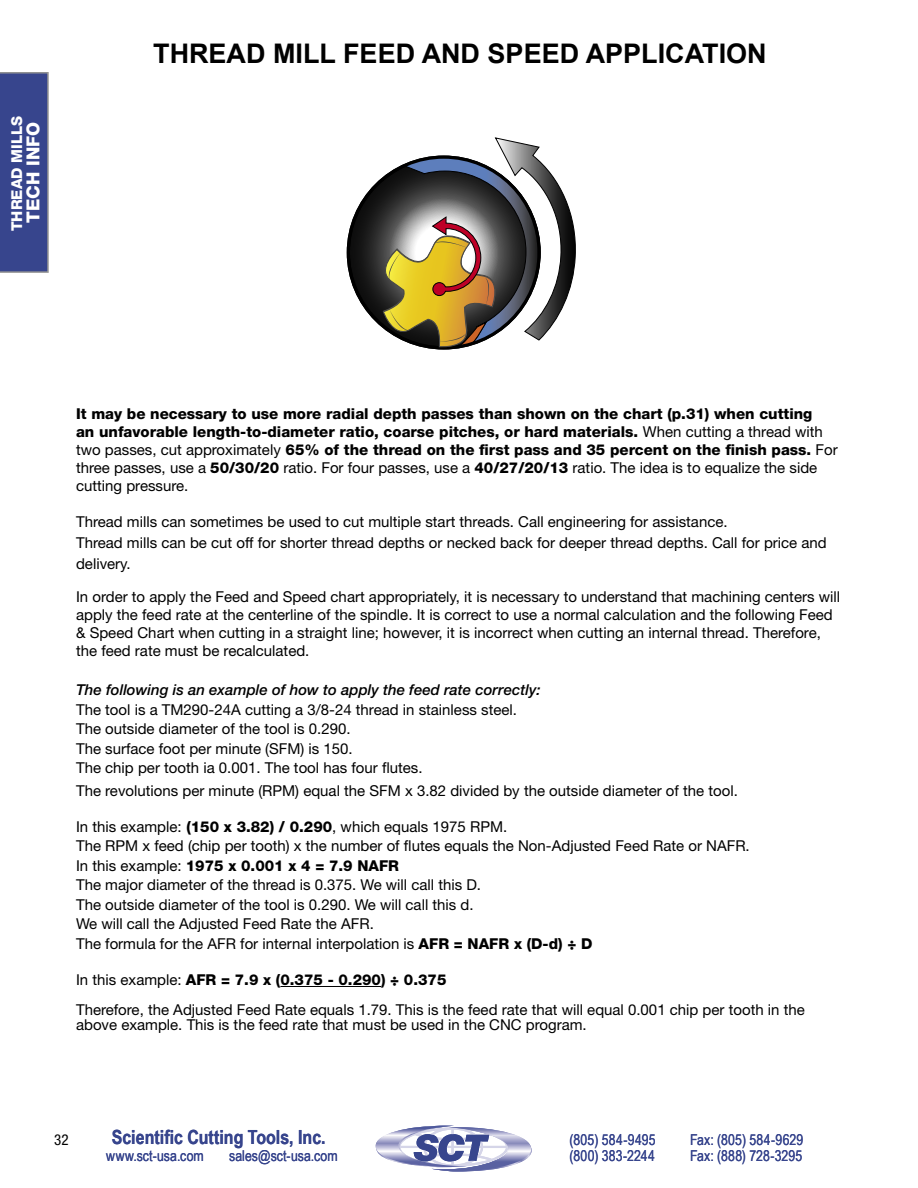
<style>
.page{position:relative;width:918px;height:1188px;background:#fff}
.page>*{position:absolute;margin:0;border:0;box-sizing:border-box;transform-origin:0 0}
.t1{font:700 27px "Arial";color:#000}
.t2{font:700 19.5px "Arial Narrow";color:#37458d}
.t3{font:800 18px "Helvetica Neue LT Std";color:#fff}
.t4{font:15px/19.5px "Helvetica Neue LT Std";color:#000}
.t5{font:800 15px/18px "Helvetica Neue LT Std";color:#000}
.t6{font:15px "Arial Narrow";letter-spacing:.01em;color:#37458d}
.t7{font:italic 500 15px "Helvetica Neue LT Std";color:#000}
.t8{font:800 15px "Helvetica Neue LT Std";color:#fff}
.t9{font:condensed 15px "Helvetica Neue LT Std";color:#000}
.s1{font-weight:400}
.s2{font-weight:800}
</style>
<div class="page">
<svg style="left:376px;top:1126px;width:156px;height:46px"></svg>
<hr style="left:280px;top:986px;width:101px;height:1px;background:#000">
<svg style="left:348px;top:157px;width:191px;height:191px;background:#141414"></svg>
<svg style="left:346px;top:229px;width:7px;height:49px"></svg>
<svg style="left:375px;top:137px;width:201px;height:212px"></svg>
<div style="left:0;top:72px;width:49px;height:201px;background:#37458d"></div>
<p class="t8" style="left:8px;top:231px;width:117px;rotate:-90deg">THREAD MILLS</p>
<p class="t3" style="left:22px;top:223px;width:102px;rotate:-90deg">TECH INFO</p>
<h1 class="t1" style="left:153px;top:36px;width:615px">THREAD MILL FEED AND SPEED APPLICATION</h1>
<p class="t5" style="left:76px;top:405px;width:763px">It may be necessary to use more radial depth passes than shown on the chart (p.31) when cutting<br>an unfavorable length-to-diameter ratio, coarse pitches, or hard materials. <span class="s1">When cutting a thread with two passes, cut approximately</span> 65% of the thread on the first pass and 35 percent on the finish pass. <span class="s1">For three passes, use a</span> 50/30/20 <span class="s1">ratio. For four passes, use a</span> 40/27/20/13 <span class="s1">ratio. The idea is to equalize the side cutting pressure.</span></p>
<p class="t4" style="left:76px;top:511px;width:752px;line-height:21px">Thread mills can sometimes be used to cut multiple start threads. Call engineering for assistance.<br>Thread mills can be cut off for shorter thread depths or necked back for deeper thread depths. Call for price and delivery.</p>
<p class="t4" style="left:76px;top:588px;width:766px;line-height:18px">In order to apply the Feed and Speed chart appropriately, it is necessary to understand that machining centers will apply the feed rate at the centerline of the spindle. It is correct to use a normal calculation and the following Feed &amp; Speed Chart when cutting in a straight line; however, it is incorrect when cutting an internal thread. Therefore, the feed rate must be recalculated.</p>
<p class="t7" style="left:76px;top:681px;width:466px">The following is an example of how to apply the feed rate correctly:</p>
<p class="t4" style="left:76px;top:700px;width:442px">The tool is a TM290-24A cutting a 3/8-24 thread in stainless steel.<br>The outside diameter of the tool is 0.290.<br>The surface foot per minute (SFM) is 150.<br>The chip per tooth ia 0.001. The tool has four flutes.</p>
<p class="t4" style="left:76px;top:781px;width:663px">The revolutions per minute (RPM) equal the SFM x 3.82 divided by the outside diameter of the tool.</p>
<p class="t4" style="left:76px;top:817px;width:675px">In this example: <span class="s2">(150 x 3.82) / 0.290</span>, which equals 1975 RPM.<br>The RPM x feed (chip per tooth) x the number of flutes equals the Non-Adjusted Feed Rate or NAFR.<br>In this example: <span class="s2">1975 x 0.001 x 4 = 7.9 NAFR<br></span>The major diameter of the thread is 0.375. We will call this D.<br>The outside diameter of the tool is 0.290. We will call this d.<br>We will call the Adjusted Feed Rate the AFR.<br>The formula for the AFR for internal interpolation is <span class="s2">AFR = NAFR x (D-d) ÷ D</span></p>
<p class="t4" style="left:76px;top:964px;width:730px;line-height:30px">In this example: <span class="s2">AFR = 7.9 x (0.375 - 0.290) ÷ 0.375<br></span>Therefore, the Adjusted Feed Rate equals 1.79. This is the feed rate that will equal 0.001 chip per tooth in the</p>
<p class="t4" style="left:76px;top:1015px;width:512px">above example. This is the feed rate that must be used in the CNC program.</p>
<p class="t9" style="left:54px;top:1131px;width:16px">32</p>
<h2 class="t2" style="left:112px;top:1122px;width:215px">Scientific Cutting Tools, Inc.</h2>
<p class="t6" style="left:570px;top:1129px;width:88px">(805) 584-9495</p>
<p class="t6" style="left:690px;top:1129px;width:115px">Fax: (805) 584-9629</p>
<p class="t6" style="left:229px;top:1145px;width:110px">sales@sct-usa.com</p>
<p class="t6" style="left:106px;top:1145px;width:99px">www.sct-usa.com</p>
<p class="t6" style="left:690px;top:1145px;width:114px">Fax: (888) 728-3295</p>
<p class="t6" style="left:570px;top:1145px;width:87px">(800) 383-2244</p>
</div>
